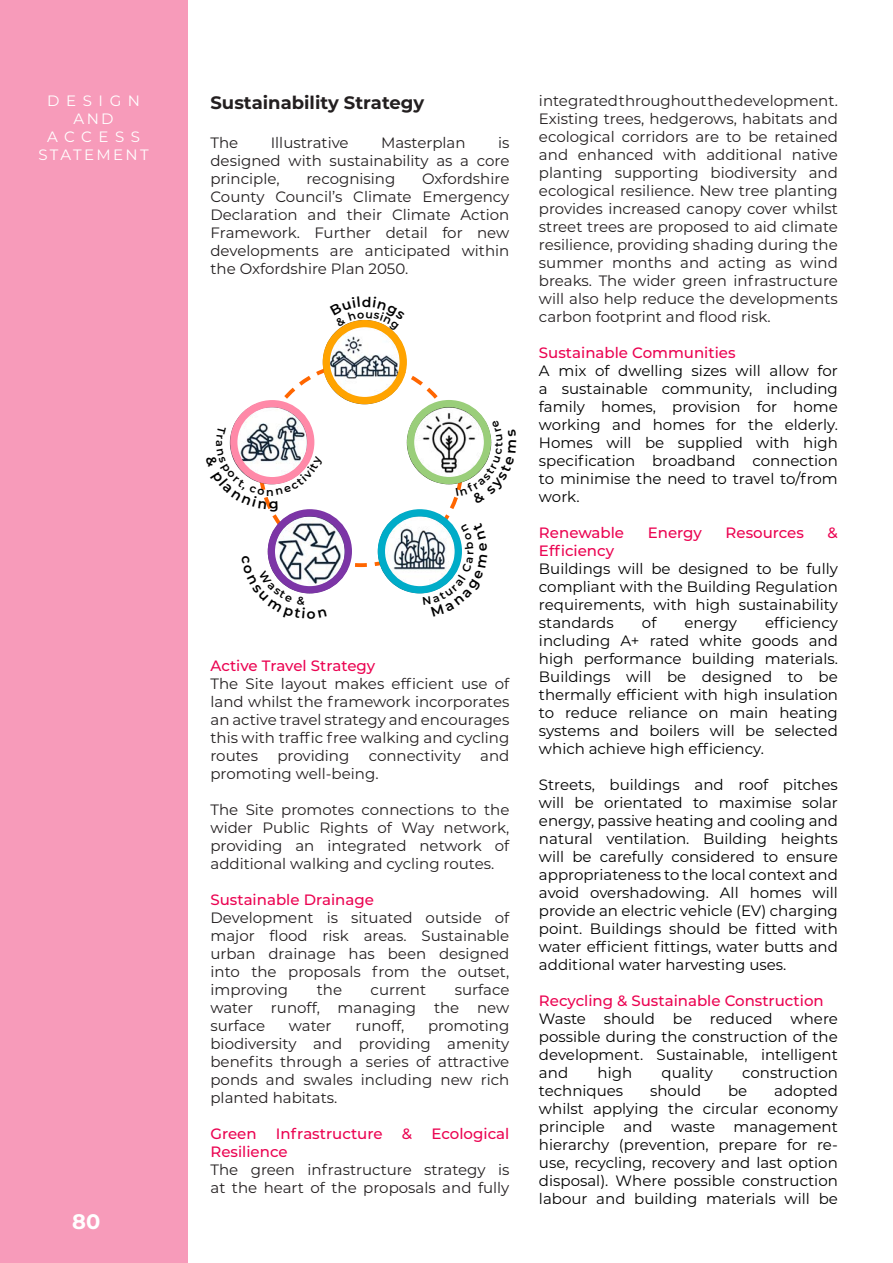
<style>
.page{position:relative;width:893px;height:1263px;background:#fff}
.page>*{position:absolute;margin:0;border:0;box-sizing:border-box;transform-origin:0 0}
.t1{font:700 21px "Montserrat";color:#fff}
.HEADING{font:700 18px "Montserrat";color:#231f20}
.BODY_TEXT{font:15px/18px "Montserrat";color:#231f20;text-align:justify}
.t2{font:15px/18px "Montserrat";color:#000001;text-align:justify}
.Sub_heading{font:500 15px "Montserrat";color:#eb0351}
.t3{font:15px/18px "Montserrat";letter-spacing:.285em;color:#fff;text-align:center}
.HEADING-2{font:600 11.1px "Montserrat";color:#000}
</style>
<div class="page">
<div style="left:0;top:0;width:187px;height:1263px;background:#f79bba"></div>
<img style="left:323px;top:331px;width:84px;height:29px">
<div style="left:323px;top:320px;width:84px;height:84px;border:7px solid #ffa300;border-radius:50%"></div>
<svg style="left:229px;top:360px;width:263px;height:234px"></svg>
<svg style="left:336px;top:319px;width:57px;height:12px"></svg>
<p class="t3" style="left:38px;top:91px;width:112px">DESIGN<br>AND<br>ACCESS<br>STATEMENT</p>
<p class="HEADING" style="left:210px;top:89px;width:215px">Sustainability Strategy</p>
<p class="BODY_TEXT" style="left:210px;top:134px;width:29px">The</p>
<p class="BODY_TEXT" style="left:271px;top:134px;width:79px">Illustrative</p>
<p class="BODY_TEXT" style="left:381px;top:134px;width:86px">Masterplan</p>
<p class="BODY_TEXT" style="left:210px;top:134px;width:300px;text-indent:287px">is designed with sustainability as a core principle,</p>
<p class="BODY_TEXT" style="left:210px;top:170px;width:300px;text-indent:212px">Oxfordshire County Council’s Climate Emergency Declaration and their Climate Action Framework. Further detail for new developments are anticipated within the Oxfordshire Plan 2050.</p>
<p class="BODY_TEXT" style="left:306px;top:170px;width:90px">recognising</p>
<p class="HEADING-2" style="left:228px;top:440px;width:8px;rotate:90deg">a</p>
<p class="HEADING-2" style="left:266px;top:484px;width:9px">n</p>
<h1 class="t1" style="left:72px;top:1207px;width:30px">80</h1>
<p class="Sub_heading" style="left:210px;top:655px;width:166px">Active Travel Strategy</p>
<p class="BODY_TEXT" style="left:210px;top:674px;width:300px">The Site layout makes efficient use of land whilst the framework incorporates an active travel strategy and encourages this with traffic free walking and cycling routes</p>
<p class="BODY_TEXT" style="left:277px;top:746px;width:74px">providing</p>
<p class="BODY_TEXT" style="left:369px;top:746px;width:94px">connectivity</p>
<p class="BODY_TEXT" style="left:480px;top:746px;width:31px">and</p>
<p class="BODY_TEXT" style="left:210px;top:764px;width:170px">promoting well-being.</p>
<p class="BODY_TEXT" style="left:210px;top:800px;width:300px">The Site promotes connections to the wider Public Rights of Way network, providing an integrated network of additional walking and cycling routes.</p>
<p class="Sub_heading" style="left:210px;top:889px;width:165px">Sustainable Drainage</p>
<p class="BODY_TEXT" style="left:210px;top:908px;width:300px">Development is situated outside of major flood risk areas. Sustainable urban drainage has been designed into the proposals from the outset, improving</p>
<p class="BODY_TEXT" style="left:210px;top:980px;width:300px;text-indent:244px">surface water runoff, managing the new surface</p>
<p class="BODY_TEXT" style="left:317px;top:980px;width:27px">the</p>
<p class="BODY_TEXT" style="left:371px;top:980px;width:57px">current</p>
<p class="BODY_TEXT" style="left:289px;top:1016px;width:44px">water</p>
<p class="BODY_TEXT" style="left:355px;top:1016px;width:50px">runoff,</p>
<p class="BODY_TEXT" style="left:210px;top:1016px;width:300px;text-indent:218px">promoting biodiversity and providing amenity benefits through a series of attractive ponds and swales including new rich planted habitats.</p>
<p class="Sub_heading" style="left:210px;top:1123px;width:48px">Green</p>
<p class="Sub_heading" style="left:276px;top:1123px;width:108px">Infrastructure</p>
<p class="Sub_heading" style="left:402px;top:1123px;width:12px">&amp;</p>
<p class="Sub_heading" style="left:431px;top:1123px;width:79px">Ecological</p>
<p class="Sub_heading" style="left:210px;top:1141px;width:79px">Resilience</p>
<p class="BODY_TEXT" style="left:210px;top:1160px;width:300px">The green infrastructure strategy is at the heart of the proposals and fully</p>
<p class="BODY_TEXT" style="left:539px;top:91px;width:300px">integrated throughout the development.<br>Existing trees, hedgerows, habitats and ecological corridors are to be retained and enhanced with additional native planting supporting biodiversity and ecological resilience. New tree planting provides increased canopy cover whilst street trees are proposed to aid climate resilience, providing shading during the summer months and acting as wind breaks. The wider green infrastructure will also help reduce the developments carbon footprint and flood risk.</p>
<p class="Sub_heading" style="left:539px;top:342px;width:198px">Sustainable Communities</p>
<p class="t2" style="left:539px;top:361px;width:300px">A mix of dwelling sizes will allow for a sustainable community, including family homes, provision for home working and homes for the elderly.<br>Homes will be supplied with high specification broadband connection to minimise the need to travel to/from work.</p>
<p class="Sub_heading" style="left:539px;top:522px;width:87px">Renewable</p>
<p class="Sub_heading" style="left:648px;top:522px;width:56px">Energy</p>
<p class="Sub_heading" style="left:726px;top:522px;width:80px">Resources</p>
<p class="Sub_heading" style="left:828px;top:522px;width:12px">&amp;</p>
<p class="Sub_heading" style="left:539px;top:540px;width:77px">Efficiency</p>
<p class="t2" style="left:539px;top:559px;width:300px">Buildings will be designed to be fully compliant with the Building Regulation requirements, with high sustainability standards</p>
<p class="t2" style="left:539px;top:613px;width:300px;text-indent:226px">efficiency including A+ rated white goods and high performance building materials.<br>Buildings will be designed to be thermally efficient with high insulation to reduce reliance on main heating systems and boilers will be selected which achieve high efficiency.</p>
<p class="t2" style="left:539px;top:775px;width:300px">Streets, buildings and roof pitches will be orientated to maximise solar energy, passive heating and cooling and natural ventilation. Building heights will be carefully considered to ensure appropriateness to the local context and avoid overshadowing. All homes will provide an electric vehicle (EV) charging point. Buildings should be fitted with water efficient fittings, water butts and additional water harvesting uses.</p>
<p class="Sub_heading" style="left:539px;top:990px;width:286px">Recycling &amp; Sustainable Construction</p>
<p class="t2" style="left:539px;top:1009px;width:300px">Waste should be reduced where possible during the construction of the development. Sustainable, intelligent and</p>
<p class="t2" style="left:642px;top:613px;width:16px">of</p>
<p class="t2" style="left:684px;top:613px;width:54px">energy</p>
<p class="t2" style="left:598px;top:1063px;width:36px">high</p>
<p class="t2" style="left:662px;top:1063px;width:53px">quality</p>
<p class="t2" style="left:742px;top:1063px;width:97px">construction</p>
<p class="t2" style="left:539px;top:1081px;width:86px">techniques</p>
<p class="t2" style="left:650px;top:1081px;width:53px">should</p>
<p class="t2" style="left:728px;top:1081px;width:21px">be</p>
<p class="t2" style="left:539px;top:1081px;width:300px;text-indent:235px">adopted whilst applying the circular economy principle and waste management hierarchy (prevention, prepare for re&shy;use, recycling, recovery and last option disposal). Where possible construction labour and building materials will be</p>
</div>
